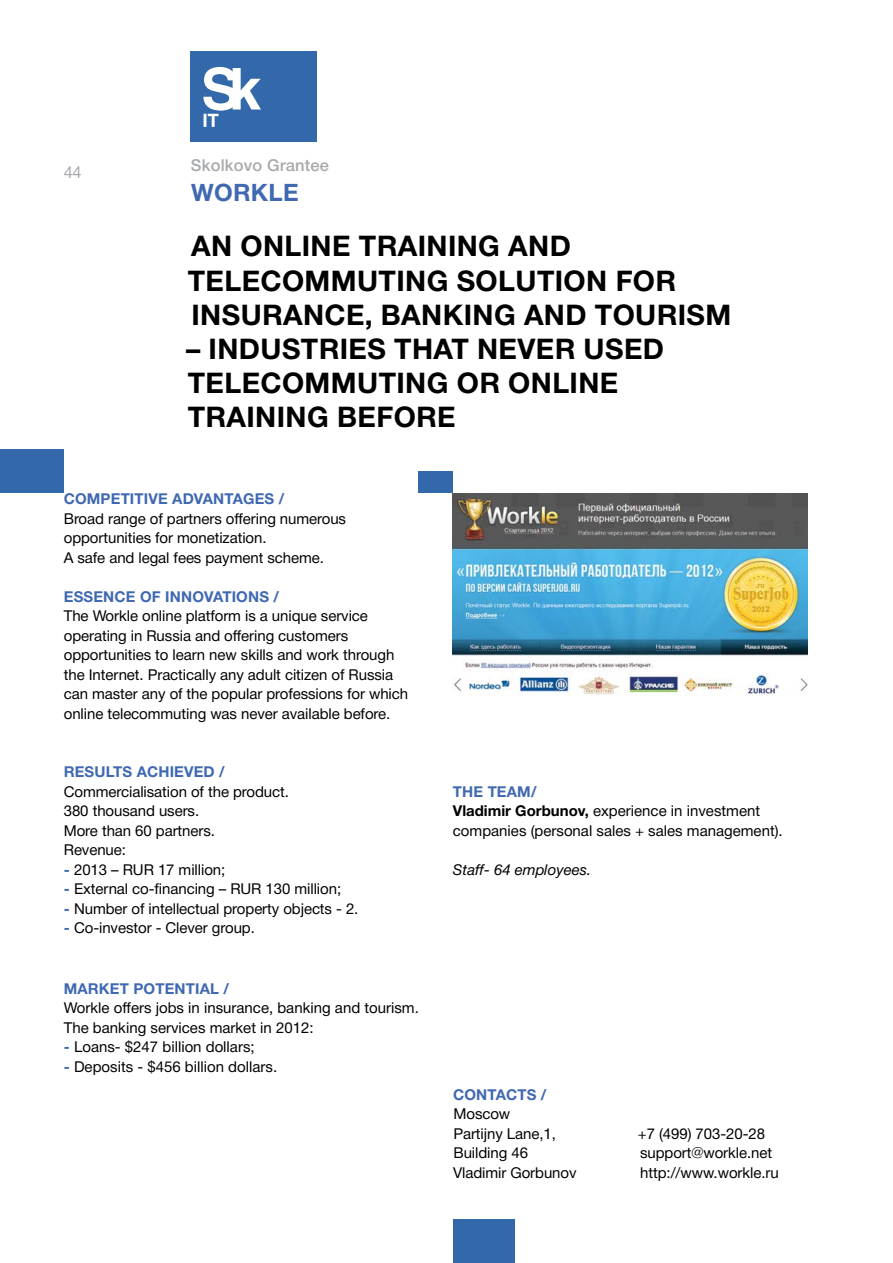
<style>
.page{position:relative;width:893px;height:1263px;background:#fff}
.page>*{position:absolute;margin:0;border:0;box-sizing:border-box;transform-origin:0 0}
.t1{font:700 28.5px "Helvetica Neue Cyr";color:#000}
.t2{font:700 24px "Helvetica Neue Cyr";letter-spacing:.015em;color:#4069b2}
.t3{font:500 16.5px "Helvetica Neue Cyr";letter-spacing:.01em;color:#a7a9ac}
.t4{font:16.5px "Helvetica Neue Cyr";color:#a7a9ac}
.t5{font:15px/19.5px "Helvetica Neue Cyr";letter-spacing:-.005em;color:#000}
.t6{font:700 15px "Helvetica Neue Cyr";letter-spacing:.01em;color:#4069b2}
.t7{font:italic 15px "Helvetica Neue Cyr";color:#000}
.s1{font-weight:700;color:#4069b2}
.s2{font-weight:700}
</style>
<div class="page">
<div style="left:453px;top:1219px;width:61px;height:44px;background:#3369ab"></div>
<div style="left:0;top:449px;width:64px;height:44px;background:#3369ab"></div>
<div style="left:419px;top:471px;width:34px;height:22px;background:#3369ab"></div>
<div style="left:191px;top:51px;width:126px;height:90px;background:#3369ab"></div>
<svg style="left:203px;top:67px;width:58px;height:60px"></svg>
<img style="left:453px;top:493px;width:355px;height:203px">
<p class="t4" style="left:64px;top:163px;width:19px">44</p>
<p class="t3" style="left:191px;top:156px;width:140px">Skolkovo Grantee</p>
<h2 class="t2" style="left:191px;top:179px;width:109px">WORKLE</h2>
<h1 class="t1" style="left:191px;top:231px;width:69px">AN ONLINE</h1>
<h1 class="t1" style="left:359px;top:231px;width:19px">TRAINING</h1>
<h1 class="t1" style="left:508px;top:231px;width:22px">AND</h1>
<h1 class="t1" style="left:188px;top:265px;width:21px">TELECOMMUTING</h1>
<h1 class="t1" style="left:457px;top:265px;width:20px">SOLUTION</h1>
<h1 class="t1" style="left:616px;top:265px;width:21px">FOR</h1>
<h1 class="t1" style="left:191px;top:299px;width:20px">INSURANCE</h1>
<h1 class="t1" style="left:365px;top:299px;width:36px">, BANKING</h1>
<h1 class="t1" style="left:524px;top:299px;width:22px">AND</h1>
<h1 class="t1" style="left:595px;top:299px;width:21px">TOURISM</h1>
<h1 class="t1" style="left:186px;top:333px;width:41px">– INDUSTRIES</h1>
<h1 class="t1" style="left:394px;top:333px;width:20px">THAT</h1>
<h1 class="t1" style="left:477px;top:333px;width:21px">NEVER</h1>
<h1 class="t1" style="left:584px;top:333px;width:21px">USED</h1>
<h1 class="t1" style="left:188px;top:367px;width:21px">TELECOMMUTING</h1>
<h1 class="t1" style="left:457px;top:367px;width:71px">OR ONLINE</h1>
<h1 class="t1" style="left:188px;top:402px;width:19px">TRAINING</h1>
<h1 class="t1" style="left:337px;top:402px;width:21px">BEFORE</h1>
<p class="t6" style="left:64px;top:490px;width:222px">COMPETITIVE ADVANTAGES /</p>
<p class="t5" style="left:64px;top:509px;width:284px">Broad range of partners offering numerous opportunities for monetization.<br>A safe and legal fees payment scheme.</p>
<p class="t6" style="left:64px;top:588px;width:217px">ESSENCE OF INNOVATIONS /</p>
<p class="t5" style="left:64px;top:606px;width:346px">The Workle online platform is a unique service operating in Russia and offering customers opportunities to learn new skills and work through the Internet. Practically any adult citizen of Russia can master any of the popular professions for which online telecommuting was never available before.</p>
<p class="t6" style="left:64px;top:763px;width:162px">RESULTS ACHIEVED /</p>
<p class="t5" style="left:64px;top:782px;width:227px">Commercialisation of the product.<br>380 thousand users.<br>More than 60 partners.<br>Revenue:</p>
<p class="t5" style="left:64px;top:860px;width:163px"><span class="s1">-</span> 2013 – RUR 17 million;</p>
<p class="t5" style="left:64px;top:879px;width:279px"><span class="s1">-</span> External co-financing – RUR 130 million;</p>
<p class="t5" style="left:64px;top:899px;width:296px"><span class="s1">-</span> Number of intellectual property objects - 2.</p>
<p class="t5" style="left:64px;top:918px;width:193px"><span class="s1">-</span> Co-investor - Clever group.</p>
<p class="t6" style="left:64px;top:980px;width:167px">MARKET POTENTIAL /</p>
<p class="t5" style="left:64px;top:998px;width:357px">Workle offers jobs in insurance, banking and tourism.<br>The banking services market in 2012:</p>
<p class="t5" style="left:64px;top:1037px;width:192px"><span class="s1">-</span> Loans- $247 billion dollars;</p>
<p class="t5" style="left:64px;top:1057px;width:215px"><span class="s1">-</span> Deposits - $456 billion dollars.</p>
<p class="t5" style="left:453px;top:782px;width:331px"><span class="s1">THE TEAM/<br></span><span class="s2">VLADIMIR GORBUNOV,</span> experience in investment companies (personal sales + sales management).</p>
<p class="t7" style="left:453px;top:861px;width:140px">Staff- 64 employees.</p>
<p class="t6" style="left:453px;top:1086px;width:95px">CONTACTS /</p>
<p class="t5" style="left:453px;top:1104px;width:125px">Moscow<br>Partijny Lane,1,<br>Building 46<br>Vladimir Gorbunov</p>
<p class="t5" style="left:638px;top:1124px;width:142px">+7 (499) 703-20-28 support@workle.net http://www.workle.ru</p>
</div>
